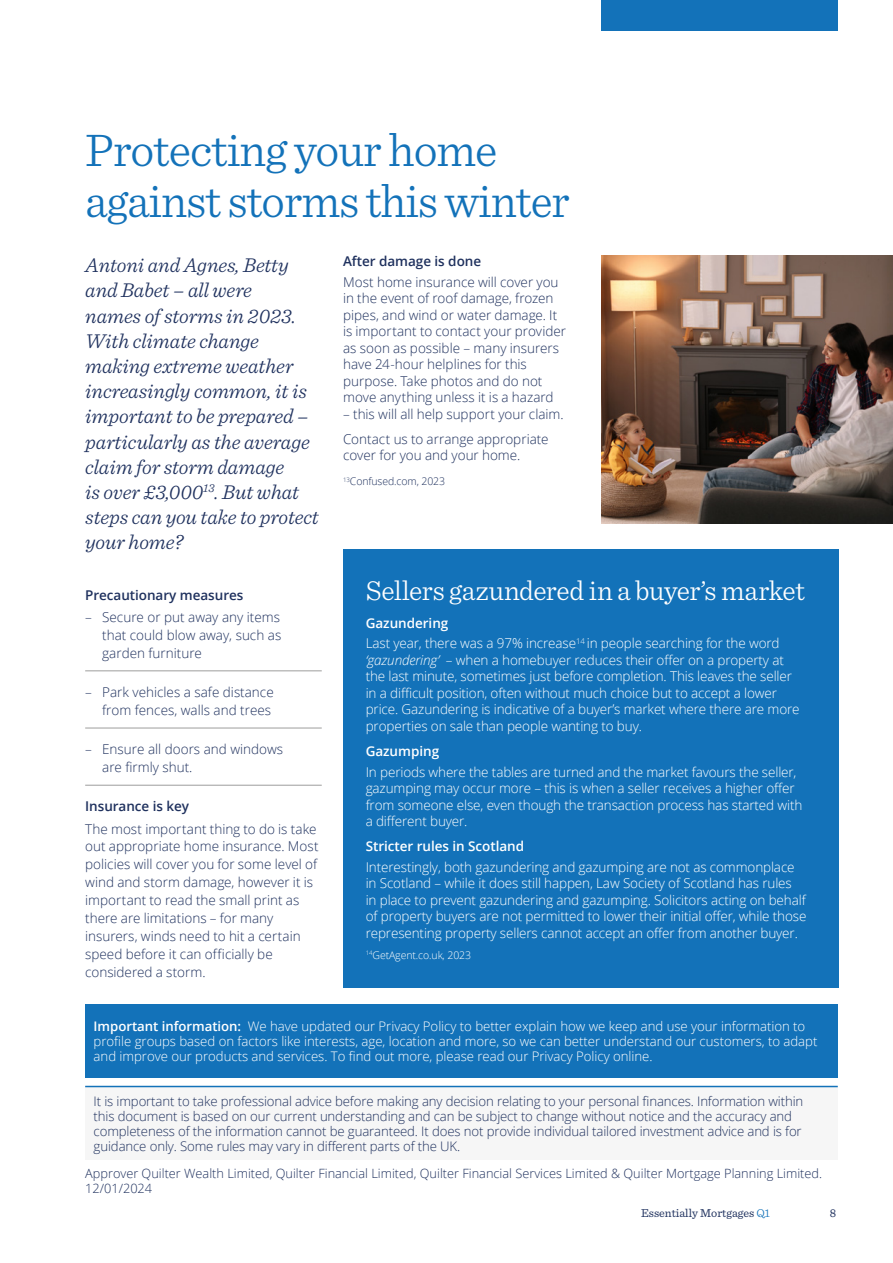
<style>
.page{position:relative;width:893px;height:1263px;background:#fff}
.page>*{position:absolute;margin:0;border:0;box-sizing:border-box;transform-origin:0 0}
.t1{font:300 48px/51px "Sentinel";letter-spacing:-.02em;color:#1372b9}
.t2{font:300 28.5px "Sentinel";letter-spacing:-.02em;color:#fff}
.t3{font:italic 300 21px/25.2px "Sentinel";letter-spacing:-.005em;color:#1f315e}
.t4{font:300 13.5px/16.5px "Open Sans";letter-spacing:-.01em;color:#fff}
.t5{font:300 13.5px/18px "Open Sans";color:#1f315e}
.t6{font:600 13.5px "Open Sans";letter-spacing:-.005em;color:#1f315e}
.t7{font:600 13.5px "Open Sans";letter-spacing:-.005em;color:#fff}
.t8{font:300 13.2px/15px "Open Sans";letter-spacing:-.01em;color:#1f315e}
.t9{font:300 13.2px/15px "Open Sans";letter-spacing:-.005em;color:#fff}
.t10{font:300 12.75px/15px "Open Sans";color:#1f315e}
.t11{font:12px "Sentinel";color:#1f315e}
.t12{font:300 10.5px "Open Sans";letter-spacing:-.01em;color:#fff}
.t13{font:300 10.5px "Open Sans";letter-spacing:-.01em;color:#1f315e}
.s1{font-weight:600}
.s2{font-style:italic}
.s3{font-weight:300;color:#1372b9}
</style>
<div class="page">
<div style="left:601px;top:0;width:237px;height:31px;background:#1372b9"></div>
<hr style="left:85px;top:670px;width:237px;height:1px;background:#9d9d9c">
<hr style="left:85px;top:728px;width:237px;height:1px;background:#9d9d9c">
<hr style="left:85px;top:785px;width:237px;height:1px;background:#9d9d9c">
<div style="left:343px;top:549px;width:495px;height:438px;background:#1372b9"></div>
<div style="left:85px;top:1086px;width:753px;height:74px;background:#f6f6f6"></div>
<div style="left:85px;top:1005px;width:753px;height:73px;background:#1372b9"></div>
<hr style="left:85px;top:1086px;width:753px;height:1px;background:#1372b9">
<img style="left:601px;top:255px;width:292px;height:268px">
<h1 class="t1" style="left:85px;top:121px;width:486px">Protecting your home against storms this winter</h1>
<p class="t3" style="left:85px;top:251px;width:235px">Antoni and Agnes, Betty and Babet – all were<br>names of storms in 2023.<br>With climate change making extreme weather increasingly common, it is important to be prepared – particularly as the average claim for storm damage<br>is over £3,000<sup>13</sup>. But what steps can you take to protect your home?</p>
<p class="t6" style="left:343px;top:252px;width:140px">After damage is done</p>
<p class="t5" style="left:343px;top:273px;width:224px;line-height:16.5px">Most home insurance will cover you in the event of roof damage, frozen pipes, and wind or water damage. It is important to contact your provider as soon as possible – many insurers have 24-hour helplines for this purpose. Take photos and do not move anything unless it is a hazard</p>
<p class="t5" style="left:343px;top:401px;width:222px;line-height:25px">– this will all help support your claim.<br>Contact us to arrange appropriate</p>
<p class="t5" style="left:343px;top:446px;width:179px">cover for you and your home.</p>
<p class="t13" style="left:343px;top:474px;width:104px"><sup>13</sup>Confused.com, 2023</p>
<p class="t6" style="left:85px;top:585px;width:160px">Precautionary measures</p>
<p class="t5" style="left:102px;top:607px;width:181px;text-align:justify;text-indent:-17px">– Secure or put away any items that could blow away, such as garden furniture</p>
<p class="t5" style="left:85px;top:683px;width:190px;text-align:right">– Park vehicles a safe distance from fences, walls and trees</p>
<p class="t5" style="left:102px;top:740px;width:182px;text-indent:-17px">– Ensure all doors and windows are firmly shut.</p>
<p class="t6" style="left:85px;top:797px;width:106px">Insurance is key</p>
<p class="t5" style="left:85px;top:819px;width:235px">The most important thing to do is take out appropriate home insurance. Most policies will cover you for some level of wind and storm damage, however it is important to read the small print as there are limitations – for many insurers, winds need to hit a certain speed before it can officially be considered a storm.</p>
<h2 class="t2" style="left:366px;top:569px;width:441px">Sellers gazundered in a buyer’s market</h2>
<p class="t4" style="left:366px;top:612px;width:415px;line-height:20.7px"><span class="s1">Gazundering<br></span>Last year, there was a 97% increase<sup>14</sup> in people searching for the word</p>
<p class="t4" style="left:366px;top:651px;width:435px"><span class="s2">‘gazundering’</span> – when a homebuyer reduces their offer on a property at the last minute, sometimes just before completion. This leaves the seller in a difficult position, often without much choice but to accept a lower price. Gazundering is indicative of a buyer’s market where there are more properties on sale than people wanting to buy.</p>
<p class="t7" style="left:366px;top:742px;width:75px">Gazumping</p>
<p class="t4" style="left:366px;top:763px;width:438px">In periods where the tables are turned and the market favours the seller, gazumping may occur more – this is when a seller receives a higher offer from someone else, even though the transaction process has started with a different buyer.</p>
<p class="t7" style="left:366px;top:837px;width:160px">Stricter rules in Scotland</p>
<p class="t4" style="left:366px;top:858px;width:442px">Interestingly, both gazundering and gazumping are not as commonplace in Scotland – while it does still happen, Law Society of Scotland has rules<br>in place to prevent gazundering and gazumping. Solicitors acting on behalf of property buyers are not permitted to lower their initial offer, while those representing property sellers cannot accept an offer from another buyer.</p>
<p class="t12" style="left:366px;top:948px;width:107px"><sup>14</sup>GetAgent.co.uk, 2023</p>
<p class="t9" style="left:94px;top:1019px;width:725px"><span class="s1">Important information:</span> We have updated our Privacy Policy to better explain how we keep and use your information to profile groups based on factors like interests, age, location and more, so we can better understand our customers, to adapt and improve our products and services. To find out more, please read our Privacy Policy online.</p>
<p class="t8" style="left:94px;top:1093px;width:711px">It is important to take professional advice before making any decision relating to your personal finances. Information within this document is based on our current understanding and can be subject to change without notice and the accuracy and completeness of the information cannot be guaranteed. It does not provide individual tailored investment advice and is for guidance only. Some rules may vary in different parts of the UK.</p>
<p class="t10" style="left:85px;top:1165px;width:738px">Approver Quilter Wealth Limited, Quilter Financial Limited, Quilter Financial Services Limited &amp; Quilter Mortgage Planning Limited.<br>12/01/2024</p>
<p class="t11" style="left:641px;top:1204px;width:130px">Essentially Mortgages <span class="s3">Q1</span></p>
<p class="t11" style="left:830px;top:1204px;width:8px">8</p>
</div>
